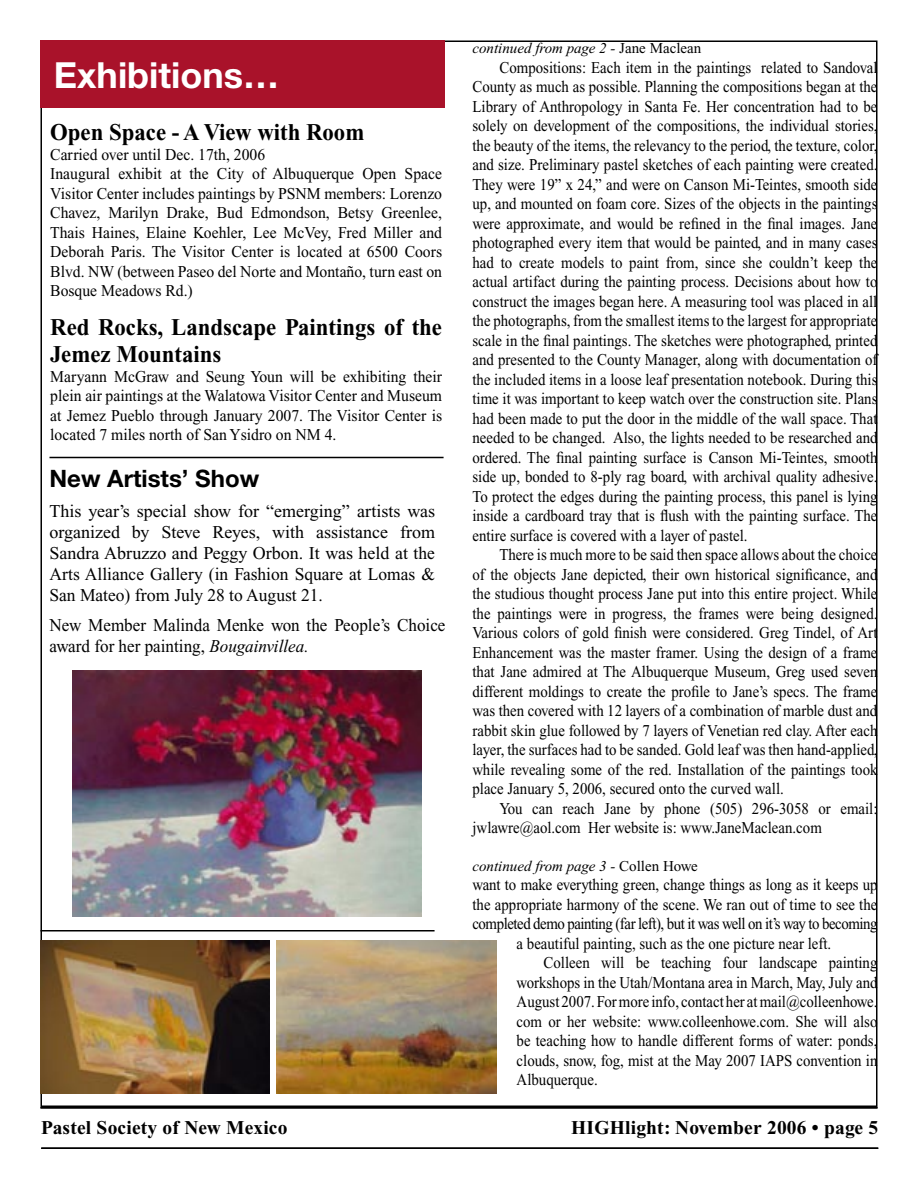
<style>
.page{position:relative;width:918px;height:1188px;background:#fff}
.page>*{position:absolute;margin:0;border:0;box-sizing:border-box;transform-origin:0 0}
.t1{font:700 36px "Helvetica Neue";color:#fff}
.t2{font:700 24px/27px "Times New Roman";color:#000;scale:.95 1}
.t3{font:700 24px "Helvetica Neue";color:#000}
.t4{font:700 19.5px "Times New Roman";letter-spacing:.01em;color:#000}
.t5{font:18px/21px "Times New Roman";color:#000;text-align:justify}
.t6{font:18px/21px "Times New Roman";color:#000;scale:.95 1}
.t7{font:16.5px/19.5px "Times New Roman";color:#000;text-align:justify;scale:.9 1}
.t8{font:16.5px/19.5px "Times New Roman";color:#000;text-align:justify;scale:.95 1}
.t9{font:italic 15px "Times New Roman";color:#000}
.s1{font-style:italic}
.s2{font-style:normal}
</style>
<div class="page">
<hr style="left:41px;top:1148px;width:837px;height:1px;background:#000">
<hr style="left:40px;top:1107px;width:837px;height:1px;background:#000">
<div style="left:40px;top:41px;width:405px;height:67px;background:#a9122a"></div>
<hr style="left:49px;top:457px;width:395px;height:1px;background:#000">
<img style="left:72px;top:671px;width:349px;height:245px">
<img style="left:40px;top:940px;width:229px;height:154px">
<hr style="left:40px;top:930px;width:395px;height:2px;background:#000">
<img style="left:277px;top:940px;width:219px;height:154px">
<p class="t1" style="left:54px;top:53px;width:227px">Exhibitions…</p>
<p class="t2" style="left:50px;top:119px;width:332px">Open Space - A View with Room</p>
<p class="t8" style="left:50px;top:144px;width:228px">Carried over until Dec. 17th, 2006</p>
<p class="t8" style="left:50px;top:164px;width:414px">Inaugural exhibit at the City of Albuquerque Open Space Visitor Center includes paintings by PSNM members: Lorenzo Chavez, Marilyn Drake, Bud Edmondson, Betsy Greenlee, Thais Haines, Elaine Koehler, Lee McVey, Fred Miller and Deborah Paris. The Visitor Center is located at 6500 Coors Blvd. NW (between Paseo del Norte and Montaño, turn east on Bosque Meadows Rd.)</p>
<p class="t2" style="left:50px;top:314px;width:414px">Red Rocks, Landscape Paintings of the<br>Jemez Mountains</p>
<p class="t8" style="left:50px;top:366px;width:414px">Maryann McGraw and Seung Youn will be exhibiting their plein air paintings at the Walatowa Visitor Center and Museum at Jemez Pueblo through January 2007. The Visitor Center is located 7 miles north of San Ysidro on NM 4.</p>
<p class="t3" style="left:49px;top:463px;width:211px">New Artists’ Show</p>
<p class="t5" style="left:49px;top:500px;width:387px">This year’s special show for “emerging” artists was organized by Steve Reyes, with assistance from Sandra Abruzzo and Peggy Orbon. It was held at the Arts Alliance Gallery (in Fashion Square at Lomas &amp; San Mateo) from July 28 to August 21.</p>
<p class="t6" style="left:49px;top:614px;width:418px">New Member Malinda Menke won the People’s Choice award for her painting, <span class="s1">Bougainvillea.</span></p>
<p class="t9" style="left:472px;top:40px;width:230px">continued from page 2 - <span class="s2">Jane Maclean</span></p>
<p class="t7" style="left:472px;top:58px;width:452px;text-indent:27px">Compositions: Each item in the paintings related to Sandoval County as much as possible. Planning the compositions began at the Library of Anthropology in Santa Fe. Her concentration had to be solely on development of the compositions, the individual stories, the beauty of the items, the relevancy to the period, the texture, color, and size. Preliminary pastel sketches of each painting were created.<br>They were 19” x 24,” and were on Canson Mi-Teintes, smooth side up, and mounted on foam core. Sizes of the objects in the paintings were approximate, and would be refined in the final images. Jane photographed every item that would be painted, and in many cases had to create models to paint from, since she couldn’t keep the actual artifact during the painting process. Decisions about how to construct the images began here. A measuring tool was placed in all the photographs, from the smallest items to the largest for appropriate scale in the final paintings. The sketches were photographed, printed and presented to the County Manager, along with documentation of the included items in a loose leaf presentation notebook. During this time it was important to keep watch over the construction site. Plans had been made to put the door in the middle of the wall space. That needed to be changed. Also, the lights needed to be researched and ordered. The final painting surface is Canson Mi-Teintes, smooth side up, bonded to 8-ply rag board, with archival quality adhesive.<br>To protect the edges during the painting process, this panel is lying inside a cardboard tray that is flush with the painting surface. The entire surface is covered with a layer of pastel.</p>
<p class="t7" style="left:472px;top:545px;width:452px;text-indent:27px">There is much more to be said then space allows about the choice of the objects Jane depicted, their own historical significance, and the studious thought process Jane put into this entire project. While the paintings were in progress, the frames were being designed.<br>Various colors of gold finish were considered. Greg Tindel, of Art Enhancement was the master framer. Using the design of a frame that Jane admired at The Albuquerque Museum, Greg used seven different moldings to create the profile to Jane’s specs. The frame was then covered with 12 layers of a combination of marble dust and rabbit skin glue followed by 7 layers of Venetian red clay. After each layer, the surfaces had to be sanded. Gold leaf was then hand-applied, while revealing some of the red. Installation of the paintings took place January 5, 2006, secured onto the curved wall.</p>
<p class="t7" style="left:472px;top:799px;width:452px;text-indent:27px">You can reach Jane by phone (505) 296-3058 or email: jwlawre@aol.com Her website is: www.JaneMaclean.com</p>
<p class="t9" style="left:472px;top:858px;width:227px">continued from page 3 - <span class="s2">Collen Howe</span></p>
<p class="t7" style="left:472px;top:875px;width:452px;text-align:center">want to make everything green, change things as long as it keeps up the appropriate harmony of the scene. We ran out of time to see the completed demo painting (far left), but it was well on it’s way to becoming a beautiful painting, such as the one picture near left.</p>
<p class="t7" style="left:517px;top:953px;width:402px;text-indent:27px">Colleen will be teaching four landscape painting workshops in the Utah/Montana area in March, May, July and August 2007. For more info, contact her at mail@colleenhowe. com or her website: www.colleenhowe.com. She will also be teaching how to handle different forms of water: ponds, clouds, snow, fog, mist at the May 2007 IAPS convention in Albuquerque.</p>
<p class="t4" style="left:41px;top:1117px;width:248px">Pastel Society of New Mexico</p>
<p class="t4" style="left:571px;top:1117px;width:309px">HIGHlight: November 2006 • page 5</p>
</div>
